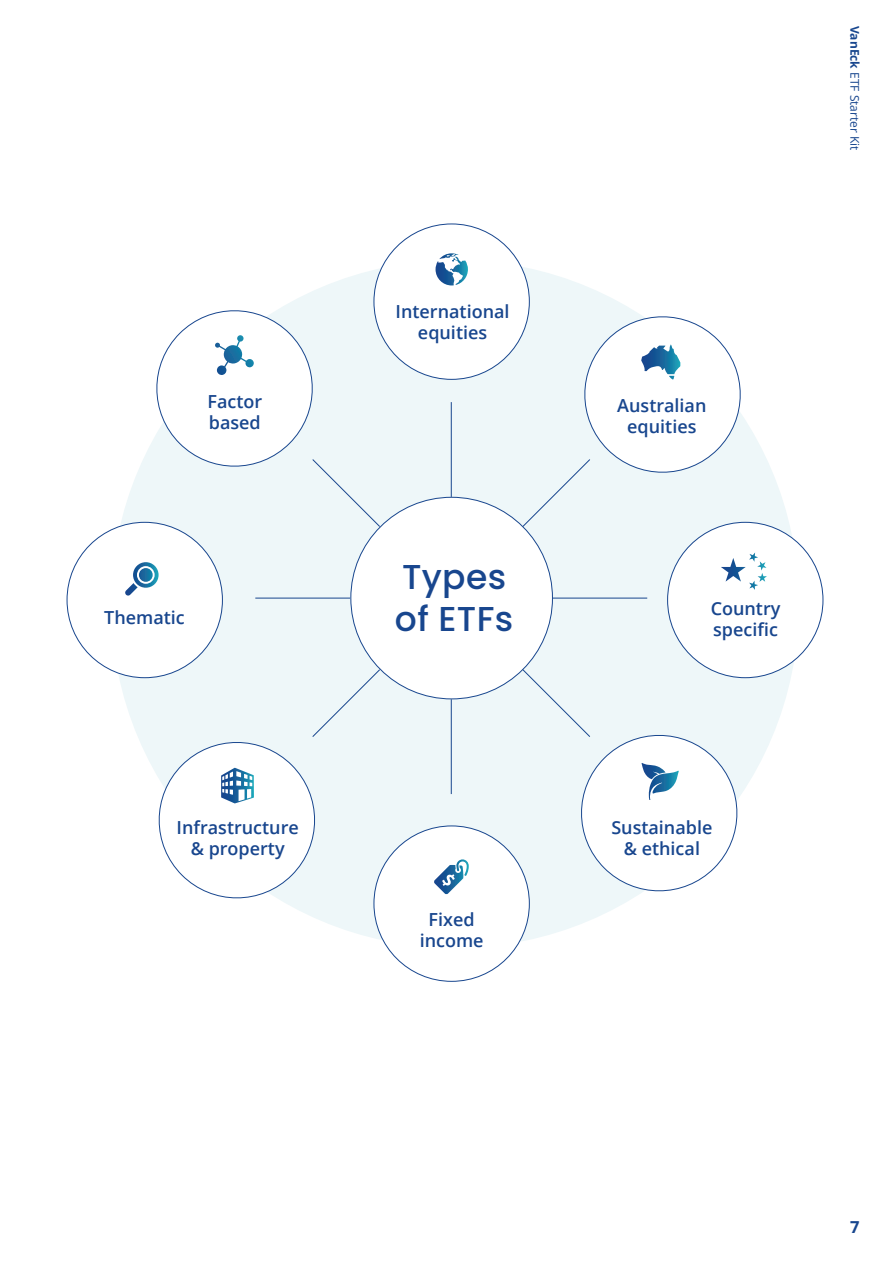
<style>
.page{position:relative;width:893px;height:1263px;background:#fff}
.page>*{position:absolute;margin:0;border:0;box-sizing:border-box;transform-origin:0 0}
.t1{font:500 34.5px/42px "Poppins";letter-spacing:.01em;color:#18468e}
.t2{font:600 18px/21px "Open Sans";color:#18468e;text-align:center}
.t3{font:700 16.5px "Open Sans";color:#18468e}
.t4{font:12px "Open Sans";color:#18468e}
.s1{font-weight:700}
</style>
<div class="page">
<div style="left:111px;top:260px;width:688px;height:688px;background:#eef7f9;border-radius:50%"></div>
<div style="left:67px;top:522px;width:155px;height:156px;background:#fff;border-radius:50%"></div>
<div style="left:668px;top:522px;width:155px;height:156px;background:#fff;border-radius:50%"></div>
<div style="left:374px;top:224px;width:155px;height:155px;background:#fff;border-radius:50%"></div>
<div style="left:374px;top:826px;width:155px;height:155px;background:#fff;border-radius:50%"></div>
<svg style="left:436px;top:253px;width:32px;height:32px"></svg>
<svg style="left:434px;top:859px;width:35px;height:35px"></svg>
<svg style="left:125px;top:562px;width:34px;height:34px"></svg>
<svg style="left:721px;top:552px;width:46px;height:38px"></svg>
<hr style="left:451px;top:402px;width:1px;height:95px;background:#18468e">
<hr style="left:451px;top:699px;width:1px;height:95px;background:#18468e">
<hr style="left:552px;top:598px;width:95px;height:1px;background:#18468e">
<hr style="left:255px;top:598px;width:95px;height:1px;background:#18468e">
<div style="left:351px;top:497px;width:201px;height:202px;background:#fff;border-radius:50%"></div>
<svg style="left:522px;top:308px;width:227px;height:220px"></svg>
<svg style="left:151px;top:669px;width:230px;height:236px"></svg>
<svg style="left:522px;top:669px;width:223px;height:229px"></svg>
<svg style="left:148px;top:302px;width:233px;height:226px"></svg>
<p class="t2" style="left:207px;top:390px;width:56px;text-align:left">Factor based</p>
<p class="t2" style="left:104px;top:607px;width:82px">Thematic</p>
<p class="t2" style="left:177px;top:817px;width:124px">Infrastructure &amp; property</p>
<p class="t2" style="left:396px;top:301px;width:115px">International equities</p>
<h1 class="t1" style="left:395px;top:556px;width:120px">Types of ETFs</h1>
<p class="t2" style="left:420px;top:908px;width:65px">Fixed income</p>
<p class="t4" style="left:863px;top:26px;width:127px;rotate:90deg"><span class="s1">VanEck</span> ETF Starter Kit</p>
<p class="t2" style="left:617px;top:395px;width:91px">Australian equities</p>
<p class="t2" style="left:711px;top:598px;width:71px;text-align:left">Country specific</p>
<p class="t2" style="left:611px;top:817px;width:103px">Sustainable &amp; ethical</p>
<p class="t3" style="left:850px;top:1215px;width:11px">7</p>
</div>
